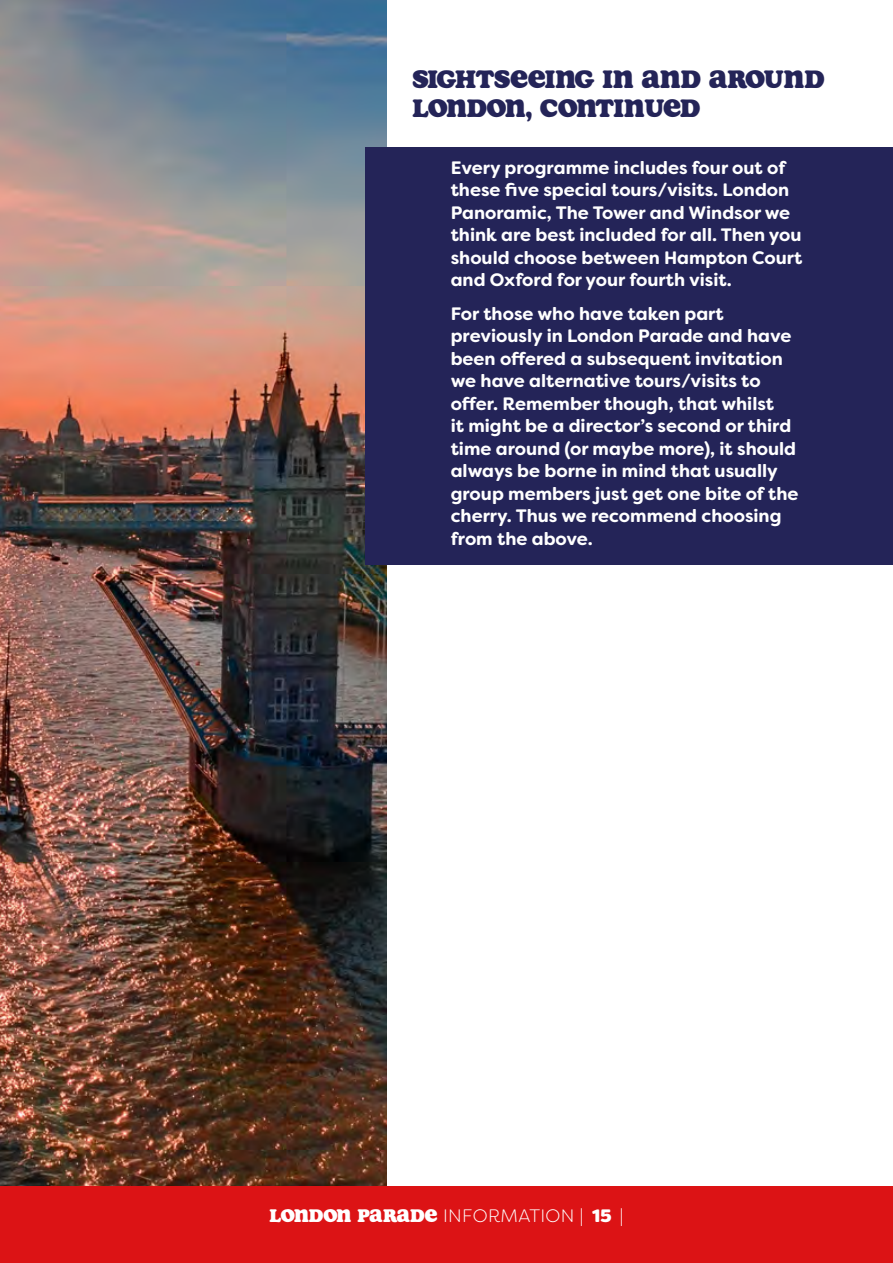
<style>
.page{position:relative;width:893px;height:1263px;background:#fff}
.page>*{position:absolute;margin:0;border:0;box-sizing:border-box;transform-origin:0 0}
.t1{font:27px/28.5px "Soap";letter-spacing:-.015em;color:#242458}
.t2{font:700 18px/22.5px "Filson Soft";color:#fff}
.t3{font:300 18px "Filson Soft";letter-spacing:.02em;color:#fff}
.s1{font-family:"Soap";font-weight:400;font-size:19.5px}
.s2{font-weight:800}
</style>
<div class="page">
<img style="left:0;top:0;width:387px;height:1186px">
<div style="left:366px;top:147px;width:527px;height:417px;background:#242458"></div>
<div style="left:0;top:1186px;width:893px;height:77px;background:#dc1315"></div>
<h1 class="t1" style="left:412px;top:65px;width:413px">SIGHTSEEING IN AND AROUND<br>LONDON, CONTINUED</h1>
<p class="t2" style="left:451px;top:156px;width:353px">Every programme includes four out of these five special tours/visits. London Panoramic, The Tower and Windsor we think are best included for all. Then you should choose between Hampton Court and Oxford for your fourth visit.</p>
<p class="t2" style="left:451px;top:302px;width:349px">For those who have taken part previously in London Parade and have been offered a subsequent invitation we have alternative tours/visits to offer. Remember though, that whilst<br>it might be a director’s second or third time around (or maybe more), it should always be borne in mind that usually group members just get one bite of the cherry. Thus we recommend choosing from the above.</p>
<p class="t3" style="left:270px;top:1205px;width:355px"><span class="s1">LONDON PARADE</span> INFORMATION | <span class="s2">15</span> |</p>
</div>
